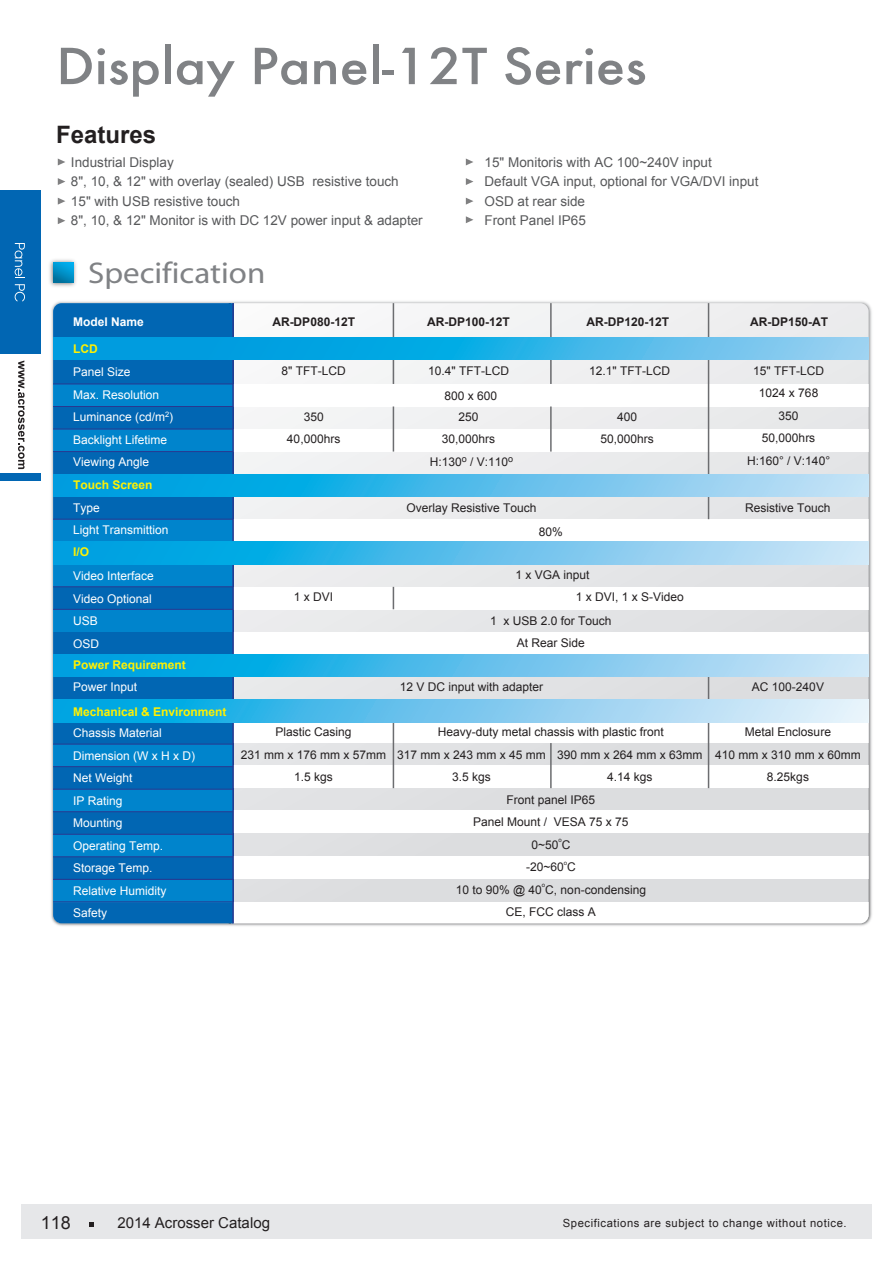
<style>
.page{position:relative;width:896px;height:1261px;background:#fff}
.page>*{position:absolute;margin:0;border:0;box-sizing:border-box;transform-origin:0 0}
.t1{font:500 54.6px "Futura TEE";color:#808285;scale:1.1 1}
.t2{font:30px "Myriad";color:#808285;scale:1.1 1}
.t3{font:700 24px "Arial";color:#231f20}
.t4{font:18px "Arial";color:#231f20}
.t5{font:15px "Arial";color:#231f20}
.t6{font:13.5px/19.5px "Arial";color:#57585a}
.t7{font:12px/22.5px "Arial";color:#231f20;text-align:center}
.t8{font:12px/22.5px "Arial";color:#fff}
.t9{font:700 12px "Arial";color:#fff101}
.t10{font:700 12px "Arial";color:#231f20}
.t11{font:700 12px "Arial";color:#fff}
.t12{font:11.25px "Arial";letter-spacing:.05em;color:#231f20}
.t13{font:6px "Arial";color:#231f20}
</style>
<div class="page">
<img style="left:18px;top:249px;width:854px;height:677px">
<svg style="left:234px;top:303px;width:634px;height:599px"></svg>
<div style="left:53px;top:303px;width:179px;height:620px;background:#0166b3"></div>
<div style="left:233px;top:384px;width:635px;height:22px;background:#fff"></div>
<div style="left:233px;top:429px;width:635px;height:22px;background:#fff"></div>
<div style="left:233px;top:519px;width:635px;height:23px;background:#fff"></div>
<div style="left:233px;top:587px;width:635px;height:22px;background:#fff"></div>
<div style="left:233px;top:632px;width:635px;height:23px;background:#fff"></div>
<div style="left:233px;top:720px;width:635px;height:23px;background:#fff"></div>
<div style="left:233px;top:765px;width:635px;height:23px;background:#fff"></div>
<div style="left:233px;top:810px;width:635px;height:23px;background:#fff"></div>
<div style="left:233px;top:856px;width:635px;height:22px;background:#fff"></div>
<div style="left:233px;top:902px;width:635px;height:21px;background:#fff"></div>
<div style="left:53px;top:384px;width:180px;height:22px;background:#0084cc"></div>
<div style="left:53px;top:429px;width:180px;height:22px;background:#0084cc"></div>
<div style="left:53px;top:519px;width:180px;height:23px;background:#0084cc"></div>
<div style="left:53px;top:564px;width:180px;height:23px;background:#0084cc"></div>
<div style="left:53px;top:609px;width:180px;height:23px;background:#0084cc"></div>
<div style="left:53px;top:744px;width:180px;height:23px;background:#0084cc"></div>
<div style="left:53px;top:789px;width:180px;height:23px;background:#0084cc"></div>
<div style="left:53px;top:834px;width:180px;height:23px;background:#0084cc"></div>
<div style="left:53px;top:880px;width:180px;height:22px;background:#0084cc"></div>
<hr style="left:53px;top:383px;width:180px;height:1px;background:#283890">
<hr style="left:53px;top:406px;width:180px;height:1px;background:#283890">
<hr style="left:53px;top:429px;width:180px;height:1px;background:#283890">
<hr style="left:53px;top:451px;width:180px;height:1px;background:#283890">
<hr style="left:53px;top:519px;width:180px;height:1px;background:#283890">
<hr style="left:53px;top:586px;width:180px;height:1px;background:#283890">
<hr style="left:53px;top:609px;width:180px;height:1px;background:#283890">
<hr style="left:53px;top:744px;width:180px;height:1px;background:#283890">
<hr style="left:53px;top:766px;width:180px;height:1px;background:#283890">
<hr style="left:53px;top:789px;width:180px;height:1px;background:#283890">
<hr style="left:53px;top:811px;width:180px;height:1px;background:#283890">
<hr style="left:53px;top:834px;width:180px;height:1px;background:#283890">
<hr style="left:53px;top:856px;width:180px;height:1px;background:#283890">
<hr style="left:53px;top:879px;width:180px;height:1px;background:#283890">
<hr style="left:53px;top:901px;width:180px;height:1px;background:#283890">
<hr style="left:550px;top:406px;width:2px;height:45px;background:#6c6d70">
<hr style="left:393px;top:406px;width:1px;height:45px;background:#6c6d70">
<hr style="left:550px;top:743px;width:2px;height:45px;background:#6c6d70">
<hr style="left:708px;top:722px;width:1px;height:66px;background:#6c6d70">
<hr style="left:708px;top:669px;width:1px;height:45px;background:#6c6d70">
<svg style="left:393px;top:587px;width:1px;height:22px"></svg>
<hr style="left:393px;top:720px;width:1px;height:68px;background:#6c6d70">
<hr style="left:550px;top:360px;width:2px;height:24px;background:#6c6d70">
<svg style="left:393px;top:360px;width:1px;height:24px"></svg>
<hr style="left:393px;top:303px;width:1px;height:34px;background:#6c6d70">
<hr style="left:550px;top:303px;width:2px;height:34px;background:#6c6d70">
<hr style="left:708px;top:474px;width:1px;height:45px;background:#6c6d70">
<hr style="left:708px;top:360px;width:1px;height:119px;background:#6c6d70">
<hr style="left:708px;top:303px;width:1px;height:34px;background:#6c6d70">
<hr style="left:232px;top:303px;width:2px;height:620px;background:#283890">
<svg style="left:53px;top:337px;width:815px;height:23px;background:#2db0e6"></svg>
<svg style="left:53px;top:474px;width:815px;height:23px;background:#4ebbea"></svg>
<svg style="left:53px;top:542px;width:815px;height:22px;background:#58bfeb"></svg>
<svg style="left:53px;top:654px;width:815px;height:23px;background:#58bfeb"></svg>
<svg style="left:53px;top:699px;width:815px;height:23px;background:#70c7ed"></svg>
<svg style="left:58px;top:158px;width:7px;height:7px"></svg>
<svg style="left:58px;top:178px;width:7px;height:7px"></svg>
<svg style="left:58px;top:198px;width:7px;height:7px"></svg>
<svg style="left:58px;top:217px;width:7px;height:7px"></svg>
<svg style="left:466px;top:158px;width:7px;height:7px"></svg>
<svg style="left:466px;top:178px;width:7px;height:7px"></svg>
<svg style="left:466px;top:198px;width:7px;height:7px"></svg>
<svg style="left:466px;top:216px;width:7px;height:7px"></svg>
<img style="left:47px;top:257px;width:33px;height:32px">
<svg style="left:53px;top:263px;width:20px;height:20px"></svg>
<div style="left:21px;top:1204px;width:851px;height:34px;background:#e6e7e9"></div>
<svg style="left:89px;top:1222px;width:5px;height:4px"></svg>
<div style="left:0;top:190px;width:40px;height:164px;background:#0166b3"></div>
<svg style="left:15px;top:243px;width:10px;height:35px"></svg>
<svg style="left:15px;top:284px;width:10px;height:18px"></svg>
<div style="left:0;top:473px;width:40px;height:8px;background:#0166b3"></div>
<svg style="left:18px;top:360px;width:7px;height:109px"></svg>
<h1 class="t1" style="left:56px;top:34px;width:538px">Display Panel-12T Series</h1>
<h3 class="t3" style="left:56px;top:119px;width:102px">Features</h3>
<p class="t6" style="left:71px;top:152px;width:353px">Industrial Display<br>8", 10, &amp; 12" with overlay (sealed) USB resistive touch<br>15" with USB resistive touch<br>8", 10, &amp; 12" Monitor is with DC 12V power input &amp; adapter</p>
<h2 class="t2" style="left:88px;top:258px;width:163px">Specification</h2>
<p class="t6" style="left:484px;top:152px;width:275px">15" Monitoris with AC 100~240V input<br>Default VGA input, optional for VGA/DVI input<br>OSD at rear side<br>Front Panel IP65</p>
<p class="t10" style="left:586px;top:313px;width:84px">AR-DP120-12T</p>
<p class="t11" style="left:73px;top:313px;width:72px">Model Name</p>
<p class="t10" style="left:272px;top:313px;width:84px">AR-DP080-12T</p>
<p class="t10" style="left:427px;top:313px;width:84px">AR-DP100-12T</p>
<p class="t10" style="left:750px;top:313px;width:80px">AR-DP150-AT</p>
<p class="t9" style="left:73px;top:340px;width:26px">LCD</p>
<p class="t8" style="left:73px;top:361px;width:102px">Panel Size<br>Max. Resolution<br>Luminance (cd/m<sup>2</sup>)<br>Backlight Lifetime<br>Viewing Angle</p>
<p class="t9" style="left:73px;top:477px;width:81px">Touch Screen</p>
<p class="t8" style="left:73px;top:496px;width:97px">Type<br>Light Transmittion</p>
<p class="t9" style="left:73px;top:544px;width:18px">I/O</p>
<p class="t8" style="left:73px;top:565px;width:82px">Video Interface<br>Video Optional<br>USB<br>OSD</p>
<p class="t9" style="left:73px;top:657px;width:114px">Power Requirement</p>
<p class="t9" style="left:73px;top:703px;width:155px">Mechanical &amp; Environment</p>
<p class="t8" style="left:73px;top:676px;width:66px">Power Input</p>
<p class="t8" style="left:73px;top:722px;width:124px">Chassis Material<br>Dimension (W x H x D)<br>Net Weight<br>IP Rating<br>Mounting<br>Operating Temp.<br>Storage Temp.<br>Relative Humidity<br>Safety</p>
<p class="t7" style="left:282px;top:359px;width:66px">8" TFT-LCD</p>
<p class="t7" style="left:287px;top:405px;width:55px">350<br>40,000hrs</p>
<p class="t7" style="left:428px;top:359px;width:82px">10.4" TFT-LCD</p>
<p class="t7" style="left:445px;top:385px;width:54px">800 x 600</p>
<p class="t7" style="left:589px;top:359px;width:82px">12.1" TFT-LCD</p>
<p class="t7" style="left:442px;top:405px;width:55px">250<br>30,000hrs</p>
<p class="t7" style="left:600px;top:405px;width:55px">400<br>50,000hrs</p>
<p class="t7" style="left:430px;top:450px;width:85px">H:130<sup>o</sup> / V:110<sup>o</sup></p>
<p class="t7" style="left:747px;top:359px;width:84px">15" TFT-LCD<br>1024 x 768<br>350<br>50,000hrs<br>H:160° / V:140°</p>
<p class="t7" style="left:406px;top:496px;width:132px">Overlay Resistive Touch</p>
<p class="t7" style="left:745px;top:496px;width:87px">Resistive Touch</p>
<p class="t7" style="left:539px;top:520px;width:26px">80%</p>
<p class="t7" style="left:515px;top:563px;width:76px">1 x VGA input</p>
<p class="t7" style="left:294px;top:586px;width:41px">1 x DVI</p>
<p class="t7" style="left:576px;top:586px;width:110px">1 x DVI, 1 x S-Video</p>
<p class="t7" style="left:490px;top:609px;width:123px">1 x USB 2.0 for Touch<br>At Rear Side</p>
<p class="t7" style="left:400px;top:676px;width:145px">12 V DC input with adapter</p>
<p class="t7" style="left:752px;top:676px;width:74px">AC 100-240V</p>
<p class="t7" style="left:241px;top:720px;width:147px">Plastic Casing<br>231 mm x 176 mm x 57mm<br>1.5 kgs</p>
<p class="t7" style="left:438px;top:720px;width:228px">Heavy-duty metal chassis with plastic front</p>
<p class="t7" style="left:745px;top:720px;width:88px">Metal Enclosure</p>
<p class="t7" style="left:397px;top:743px;width:150px">317 mm x 243 mm x 45 mm<br>3.5 kgs</p>
<p class="t7" style="left:557px;top:743px;width:147px">390 mm x 264 mm x 63mm<br>4.14 kgs</p>
<p class="t7" style="left:715px;top:743px;width:147px">410 mm x 310 mm x 60mm<br>8.25kgs</p>
<p class="t7" style="left:473px;top:788px;width:157px">Front panel IP65<br>Panel Mount / VESA 75 x 75<br>0~50 C</p>
<p class="t13" style="left:558px;top:836px;width:5px">o</p>
<p class="t7" style="left:526px;top:856px;width:51px">-20~60 C</p>
<p class="t13" style="left:564px;top:858px;width:5px">o</p>
<p class="t7" style="left:456px;top:878px;width:192px">10 to 90% @ 40 C, non-condensing</p>
<p class="t13" style="left:542px;top:881px;width:5px">o</p>
<p class="t7" style="left:506px;top:901px;width:92px">CE, FCC class A</p>
<h3 class="t4" style="left:41px;top:1211px;width:32px">118</h3>
<p class="t5" style="left:117px;top:1213px;width:154px">2014 Acrosser Catalog</p>
<p class="t12" style="left:563px;top:1216px;width:285px">Specifications are subject to change without notice.</p>
</div>
